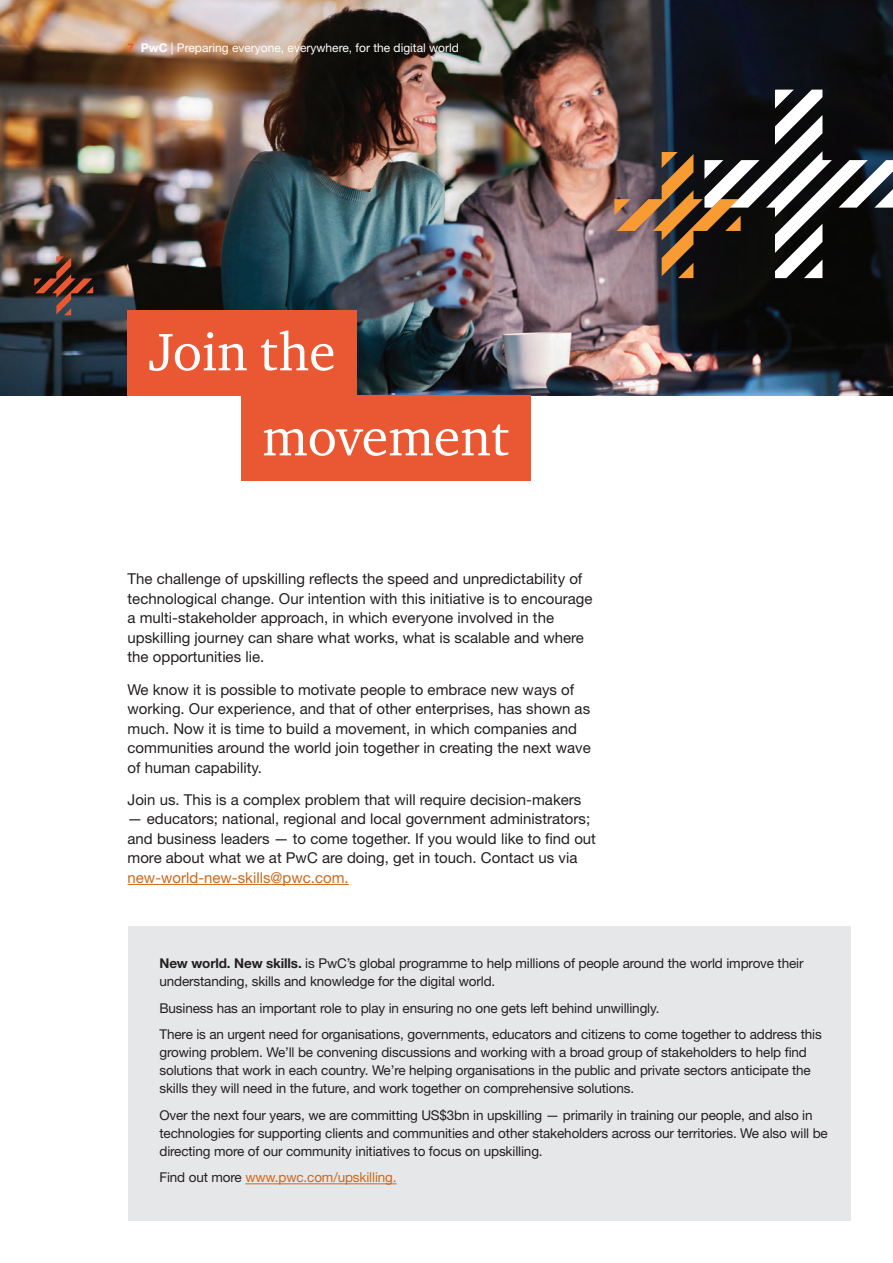
<style>
.page{position:relative;width:893px;height:1263px;background:#fff}
.page>*{position:absolute;margin:0;border:0;box-sizing:border-box;transform-origin:0 0}
.t1{font:54px/85.1px "Charter ITC";color:#fff}
.t2{font:15px/19.5px "Helvetica Neue";color:#231f20}
.t3{font:15px "Helvetica Neue";color:#cd681b}
.t4{font:13.5px/18px "Helvetica Neue";letter-spacing:-.01em;color:#231f20}
.t5{font:13.5px "Helvetica Neue";letter-spacing:-.01em;color:#cd681b}
.t6{font:12px "Helvetica Neue";color:#fff}
.s1{font-weight:700;color:#ea5733}
.s2{font-weight:700}
.s3{color:#231f20}
</style>
<div class="page">
<img style="left:0;top:0;width:893px;height:396px">
<div style="left:128px;top:311px;width:229px;height:85px;background:#ea5733"></div>
<div style="left:241px;top:396px;width:289px;height:85px;background:#ea5733"></div>
<hr style="left:128px;top:884px;width:221px;height:1px;background:#cd681b">
<svg style="left:614px;top:90px;width:279px;height:188px;background:#4c4642"></svg>
<svg style="left:34px;top:256px;width:59px;height:59px;background:#593c36"></svg>
<div style="left:128px;top:926px;width:722px;height:294px;background:#e6e7e9"></div>
<hr style="left:245px;top:1183px;width:152px;height:1px;background:#cd681b">
<p class="t6" style="left:128px;top:41px;width:333px"><span class="s1">7</span> <span class="s2">PwC</span> | Preparing everyone, everywhere, for the digital world</p>
<h1 class="t1" style="left:262px;top:308px;width:248px;text-indent:-113px">Join the movement</h1>
<p class="t2" style="left:128px;top:569px;width:466px">The challenge of upskilling reflects the speed and unpredictability of technological change. Our intention with this initiative is to encourage a multi-stakeholder approach, in which everyone involved in the upskilling journey can share what works, what is scalable and where the opportunities lie.</p>
<p class="t2" style="left:128px;top:679px;width:465px">We know it is possible to motivate people to embrace new ways of working. Our experience, and that of other enterprises, has shown as much. Now it is time to build a movement, in which companies and communities around the world join together in creating the next wave of human capability.</p>
<p class="t2" style="left:128px;top:790px;width:455px">Join us. This is a complex problem that will require decision-makers</p>
<p class="t2" style="left:128px;top:809px;width:470px">— educators; national, regional and local government administrators; and business leaders — to come together. If you would like to find out more about what we at PwC are doing, get in touch. Contact us via</p>
<p class="t3" style="left:128px;top:869px;width:223px">new-world-new-skills@pwc.com.</p>
<p class="t4" style="left:159px;top:954px;width:646px"><span class="s2">New world. New skills.</span> is PwC’s global programme to help millions of people around the world improve their understanding, skills and knowledge for the digital world.</p>
<p class="t4" style="left:159px;top:995px;width:664px;line-height:26.5px">Business has an important role to play in ensuring no one gets left behind unwillingly.<br>There is an urgent need for organisations, governments, educators and citizens to come together to address this</p>
<p class="t4" style="left:159px;top:1043px;width:653px">growing problem. We’ll be convening discussions and working with a broad group of stakeholders to help find solutions that work in each country. We’re helping organisations in the public and private sectors anticipate the skills they will need in the future, and work together on comprehensive solutions.</p>
<p class="t4" style="left:159px;top:1106px;width:670px">Over the next four years, we are committing US$3bn in upskilling — primarily in training our people, and also in technologies for supporting clients and communities and other stakeholders across our territories. We also will be directing more of our community initiatives to focus on upskilling.</p>
<p class="t5" style="left:159px;top:1169px;width:239px"><span class="s3">Find out more</span> www.pwc.com/upskilling.</p>
</div>
